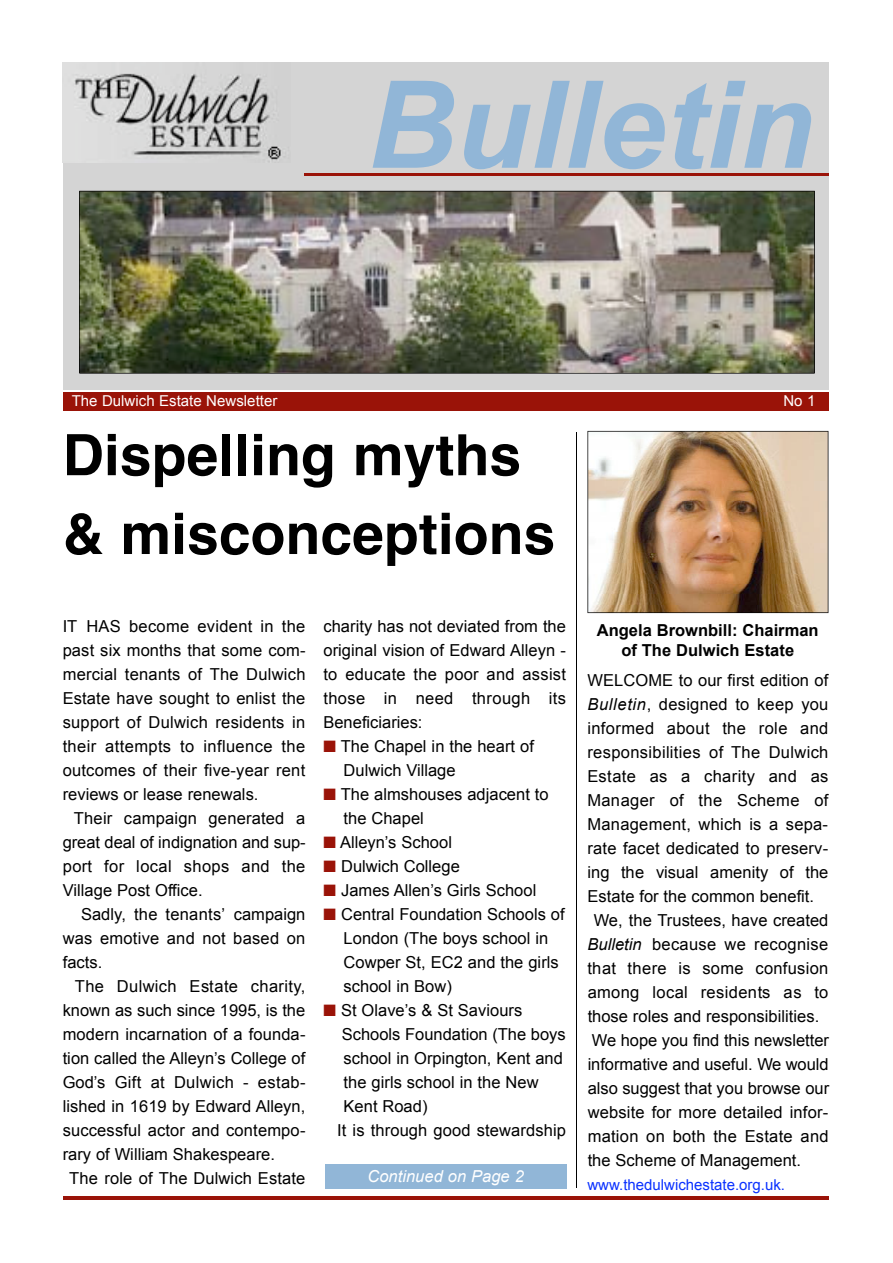
<style>
.page{position:relative;width:893px;height:1263px;background:#fff}
.page>*{position:absolute;margin:0;border:0;box-sizing:border-box;transform-origin:0 0}
.t1{font:italic 700 121.5px "Arial";color:#91b6d7}
.t2{font:700 57px/78.8px "Helvetica";color:#000}
.t3{font:16.5px/24px "Arial";color:#000;text-align:justify}
.t4{font:16.5px "Arial";letter-spacing:.02em;color:#000}
.t5{font:16.5px "Arial";letter-spacing:.025em;color:#000}
.t6{font:700 16.5px/19.8px "Arial";color:#000;text-align:center}
.t7{font:italic 16.5px "Arial";color:#fff}
.t8{font:15px "Arial";color:#fff}
.t9{font:15px "Arial";color:#0a31ff}
.s1{color:#9a1308}
.s2{font-style:italic}
</style>
<div class="page">
<img style="left:587px;top:431px;width:241px;height:182px">
<div style="left:63px;top:63px;width:765px;height:327px;background:#d4d4d4"></div>
<div style="left:63px;top:392px;width:765px;height:19px;background:#9a1308"></div>
<hr style="left:63px;top:1196px;width:765px;height:4px;background:#9a1308">
<img style="left:79px;top:191px;width:735px;height:183px">
<hr style="left:303px;top:173px;width:525px;height:3px;background:#9a1308">
<img style="left:63px;top:63px;width:222px;height:99px">
<div style="left:325px;top:1164px;width:241px;height:25px;background:#91b6d7"></div>
<hr style="left:576px;top:432px;width:1px;height:756px;background:#000">
<h1 class="t1" style="left:368px;top:58px;width:447px">Bulletin</h1>
<p class="t8" style="left:72px;top:393px;width:207px">The Dulwich Estate Newsletter</p>
<p class="t8" style="left:783px;top:393px;width:34px">No 1</p>
<h2 class="t2" style="left:63px;top:420px;width:494px">Dispelling myths &amp; misconceptions</h2>
<p class="t3" style="left:63px;top:614px;width:244px">IT HAS become evident in the past six months that some com&shy;mercial tenants of The Dulwich Estate have sought to enlist the support of Dulwich residents in their attempts to influence the outcomes of their five-year rent reviews or lease renewals.</p>
<p class="t3" style="left:63px;top:806px;width:244px;text-indent:11px">Their campaign generated a great deal of indignation and sup&shy;port for local shops and the Village Post Office.</p>
<p class="t3" style="left:63px;top:902px;width:244px;text-indent:18px">Sadly, the tenants’ campaign was emotive and not based on facts.</p>
<p class="t4" style="left:75px;top:977px;width:232px">The Dulwich Estate charity,</p>
<p class="t3" style="left:63px;top:998px;width:244px">known as such since 1995, is the</p>
<p class="t3" style="left:63px;top:1022px;width:244px">modern incarnation of a founda-</p>
<p class="t3" style="left:63px;top:1046px;width:244px">tion called the Alleyn’s College of</p>
<p class="t5" style="left:63px;top:1073px;width:244px">God’s Gift at Dulwich - estab-</p>
<p class="t3" style="left:63px;top:1094px;width:244px">lished in 1619 by Edward Alleyn,</p>
<p class="t3" style="left:63px;top:1118px;width:244px">successful actor and contempo-</p>
<p class="t3" style="left:63px;top:1142px;width:214px">rary of William Shakespeare.</p>
<p class="t3" style="left:69px;top:1166px;width:238px">The role of The Dulwich Estate</p>
<p class="t3" style="left:323px;top:614px;width:244px">charity has not deviated from the original vision of Edward Alleyn - to educate the poor and assist those in need through its Beneficiaries:</p>
<p class="t3" style="left:343px;top:734px;width:192px;text-indent:-20px"><span class="s1">■</span> The Chapel in the heart of<br>Dulwich Village</p>
<p class="t3" style="left:343px;top:782px;width:206px;text-indent:-20px"><span class="s1">■</span> The almshouses adjacent to the Chapel</p>
<p class="t3" style="left:323px;top:830px;width:130px"><span class="s1">■</span> Alleyn’s School</p>
<p class="t3" style="left:323px;top:854px;width:138px"><span class="s1">■</span> Dulwich College</p>
<p class="t3" style="left:323px;top:878px;width:214px"><span class="s1">■</span> James Allen’s Girls School</p>
<p class="t3" style="left:343px;top:902px;width:222px;text-align:left;text-indent:-20px"><span class="s1">■</span> Central Foundation Schools of<br>London (The boys school in<br>Cowper St, EC2 and the girls school in Bow)</p>
<p class="t3" style="left:323px;top:998px;width:200px"><span class="s1">■</span> St Olave’s &amp; St Saviours</p>
<p class="t3" style="left:342px;top:1022px;width:225px">Schools Foundation (The boys</p>
<p class="t3" style="left:343px;top:1046px;width:221px">school in Orpington, Kent and</p>
<p class="t3" style="left:343px;top:1070px;width:196px">the girls school in the New</p>
<p class="t3" style="left:343px;top:1094px;width:85px">Kent Road)</p>
<p class="t3" style="left:337px;top:1118px;width:230px">It is through good stewardship</p>
<p class="t7" style="left:367px;top:1167px;width:158px">Continued on Page 2</p>
<p class="t6" style="left:597px;top:621px;width:223px">Angela Brownbill: Chairman of The Dulwich Estate</p>
<p class="t3" style="left:587px;top:668px;width:242px">WELCOME to our first edition of</p>
<p class="t3" style="left:587px;top:692px;width:242px"><span class="s2">Bulletin</span>, designed to keep you</p>
<p class="t5" style="left:587px;top:719px;width:242px">informed about the role and</p>
<p class="t4" style="left:587px;top:743px;width:242px">responsibilities of The Dulwich</p>
<p class="t4" style="left:587px;top:767px;width:242px">Estate as a charity and as</p>
<p class="t4" style="left:587px;top:791px;width:242px">Manager of the Scheme of</p>
<p class="t3" style="left:587px;top:812px;width:242px">Management, which is a sepa-</p>
<p class="t3" style="left:587px;top:836px;width:242px">rate facet dedicated to preserv-</p>
<p class="t3" style="left:587px;top:860px;width:242px">ing the visual amenity of the</p>
<p class="t3" style="left:587px;top:884px;width:228px">Estate for the common benefit.</p>
<p class="t3" style="left:593px;top:908px;width:236px">We, the Trustees, have created</p>
<p class="t4" style="left:587px;top:935px;width:242px"><span class="s2">Bulletin</span> because we recognise</p>
<p class="t4" style="left:587px;top:959px;width:242px">that there is some confusion</p>
<p class="t4" style="left:587px;top:983px;width:242px">among local residents as to</p>
<p class="t3" style="left:587px;top:1004px;width:233px">those roles and responsibilities.</p>
<p class="t3" style="left:592px;top:1028px;width:238px">We hope you find this newsletter</p>
<p class="t3" style="left:587px;top:1052px;width:242px">informative and useful. We would</p>
<p class="t3" style="left:587px;top:1076px;width:243px">also suggest that you browse our</p>
<p class="t3" style="left:587px;top:1100px;width:242px">website for more detailed infor-</p>
<p class="t3" style="left:587px;top:1124px;width:242px">mation on both the Estate and</p>
<p class="t3" style="left:587px;top:1148px;width:215px">the Scheme of Management.</p>
<p class="t9" style="left:587px;top:1176px;width:199px">www.thedulwichestate.org.uk.</p>
</div>
